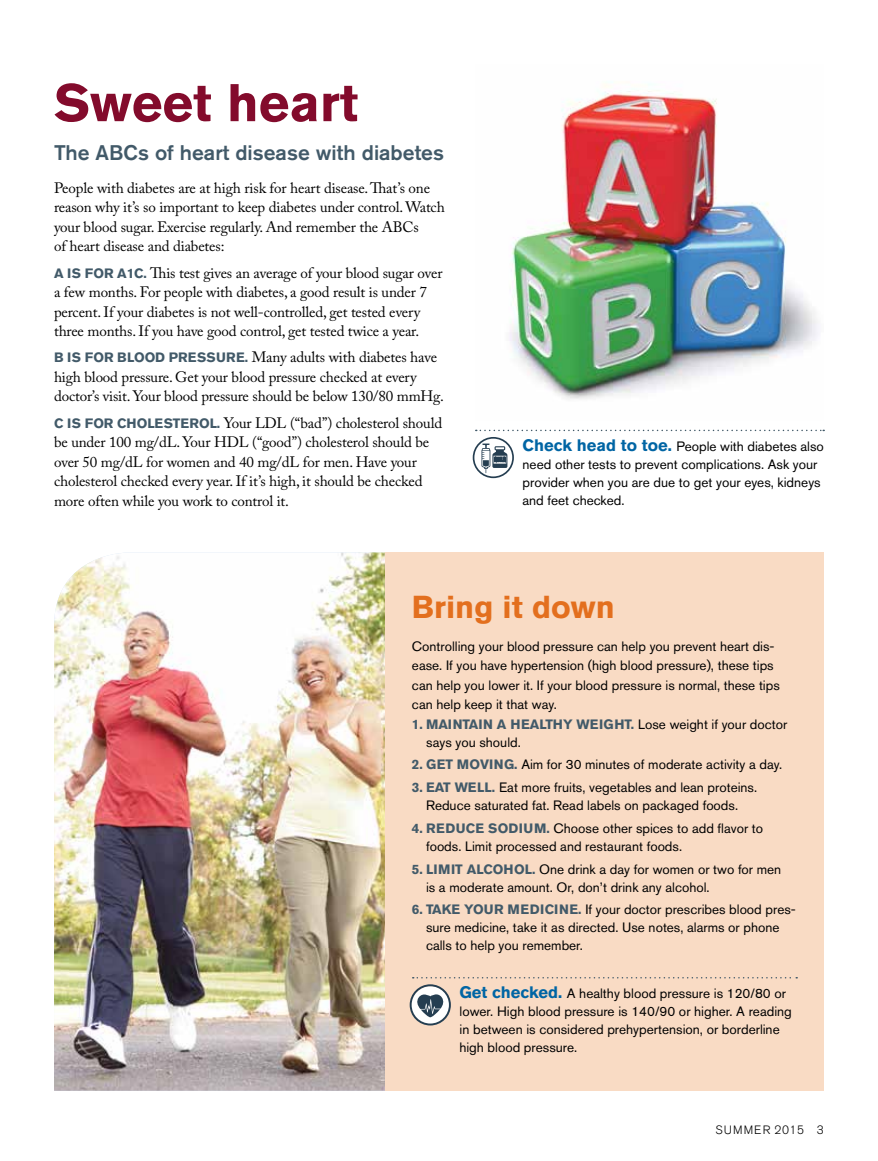
<style>
.page{position:relative;width:878px;height:1161px;background:#fff}
.page>*{position:absolute;margin:0;border:0;box-sizing:border-box;transform-origin:0 0}
.t1{font:700 52.5px "Akzidenz Grotesk BE";color:#830b2c}
.t2{font:700 31.5px "Akzidenz Grotesk BE";color:#e36f1e}
.t3{font:500 21px "Akzidenz Grotesk BE";color:#425a69}
.t4{font:15px/19.5px "Adobe Caslon Pro";letter-spacing:-.01em;color:#000}
.t5{font:13.5px/18px "Akzidenz Grotesk BE";color:#000}
.t6{font:300 12px "Akzidenz Grotesk BE";letter-spacing:.08em;color:#000}
.s1{font-family:"Akzidenz Grotesk BE";font-weight:700;font-size:13.5px;color:#425a69}
.s2{font-weight:700;font-size:16.5px;color:#0065a4}
.s3{font-weight:700;color:#425a69}
</style>
<div class="page">
<img style="left:54px;top:552px;width:331px;height:539px">
<img style="left:509px;top:84px;width:309px;height:315px">
<div style="left:385px;top:552px;width:439px;height:539px;background:#f9dbc4"></div>
<svg style="left:409px;top:977px;width:388px;height:49px"></svg>
<svg style="left:476px;top:430px;width:348px;height:1px"></svg>
<svg style="left:472px;top:437px;width:42px;height:41px"></svg>
<h1 class="t1" style="left:54px;top:73px;width:306px">Sweet heart</h1>
<h3 class="t3" style="left:54px;top:140px;width:391px">The ABCs of heart disease with diabetes</h3>
<p class="t4" style="left:54px;top:178px;width:392px">People with diabetes are at high risk for heart disease. That’s one reason why it’s so important to keep diabetes under control. Watch your blood sugar. Exercise regularly. And remember the ABCs<br>of heart disease and diabetes:</p>
<p class="t4" style="left:54px;top:263px;width:390px"><span class="s1">A IS FOR A1C.</span> This test gives an average of your blood sugar over a few months. For people with diabetes, a good result is under 7 percent. If your diabetes is not well-controlled, get tested every three months. If you have good control, get tested twice a year.</p>
<p class="t4" style="left:54px;top:347px;width:391px"><span class="s1">B IS FOR BLOOD PRESSURE.</span> Many adults with diabetes have high blood pressure. Get your blood pressure checked at every doctor’s visit. Your blood pressure should be below 130/80 mmHg.</p>
<p class="t4" style="left:54px;top:413px;width:389px"><span class="s1">C IS FOR CHOLESTEROL.</span> Your LDL (“bad”) cholesterol should be under 100 mg/dL. Your HDL (“good”) cholesterol should be over 50 mg/dL for women and 40 mg/dL for men. Have your cholesterol checked every year. If it’s high, it should be checked more often while you work to control it.</p>
<p class="t5" style="left:522px;top:437px;width:303px"><span class="s2">Check head to toe.</span> People with diabetes also need other tests to prevent complications. Ask your provider when you are due to get your eyes, kidneys and feet checked.</p>
<h2 class="t2" style="left:412px;top:588px;width:204px">Bring it down</h2>
<p class="t5" style="left:412px;top:636px;width:369px;line-height:19.5px">Controlling your blood pressure can help you prevent heart dis&shy;ease. If you have hypertension (high blood pressure), these tips can help you lower it. If your blood pressure is normal, these tips can help keep it that way.</p>
<p class="t5" style="left:426px;top:715px;width:363px;text-indent:-14px"><span class="s3">1. MAINTAIN A HEALTHY WEIGHT.</span> Lose weight if your doctor says you should.</p>
<p class="t5" style="left:412px;top:756px;width:372px"><span class="s3">2. GET MOVING.</span> Aim for 30 minutes of moderate activity a day.</p>
<p class="t5" style="left:412px;top:778px;width:347px;text-align:center"><span class="s3">3. EAT WELL.</span> Eat more fruits, vegetables and lean proteins.<br>Reduce saturated fat. Read labels on packaged foods.</p>
<p class="t5" style="left:426px;top:819px;width:339px;text-indent:-14px"><span class="s3">4. REDUCE SODIUM.</span> Choose other spices to add flavor to foods. Limit processed and restaurant foods.</p>
<p class="t5" style="left:426px;top:860px;width:357px;text-indent:-14px"><span class="s3">5. LIMIT ALCOHOL.</span> One drink a day for women or two for men is a moderate amount. Or, don’t drink any alcohol.</p>
<p class="t5" style="left:426px;top:900px;width:371px;text-indent:-14px"><span class="s3">6. TAKE YOUR MEDICINE.</span> If your doctor prescribes blood pres&shy;sure medicine, take it as directed. Use notes, alarms or phone calls to help you remember.</p>
<p class="t5" style="left:459px;top:984px;width:334px"><span class="s2">Get checked.</span> A healthy blood pressure is 120/80 or lower. High blood pressure is 140/90 or higher. A reading in between is considered prehypertension, or borderline high blood pressure.</p>
<p class="t6" style="left:715px;top:1123px;width:110px">SUMMER 2015 3</p>
</div>
